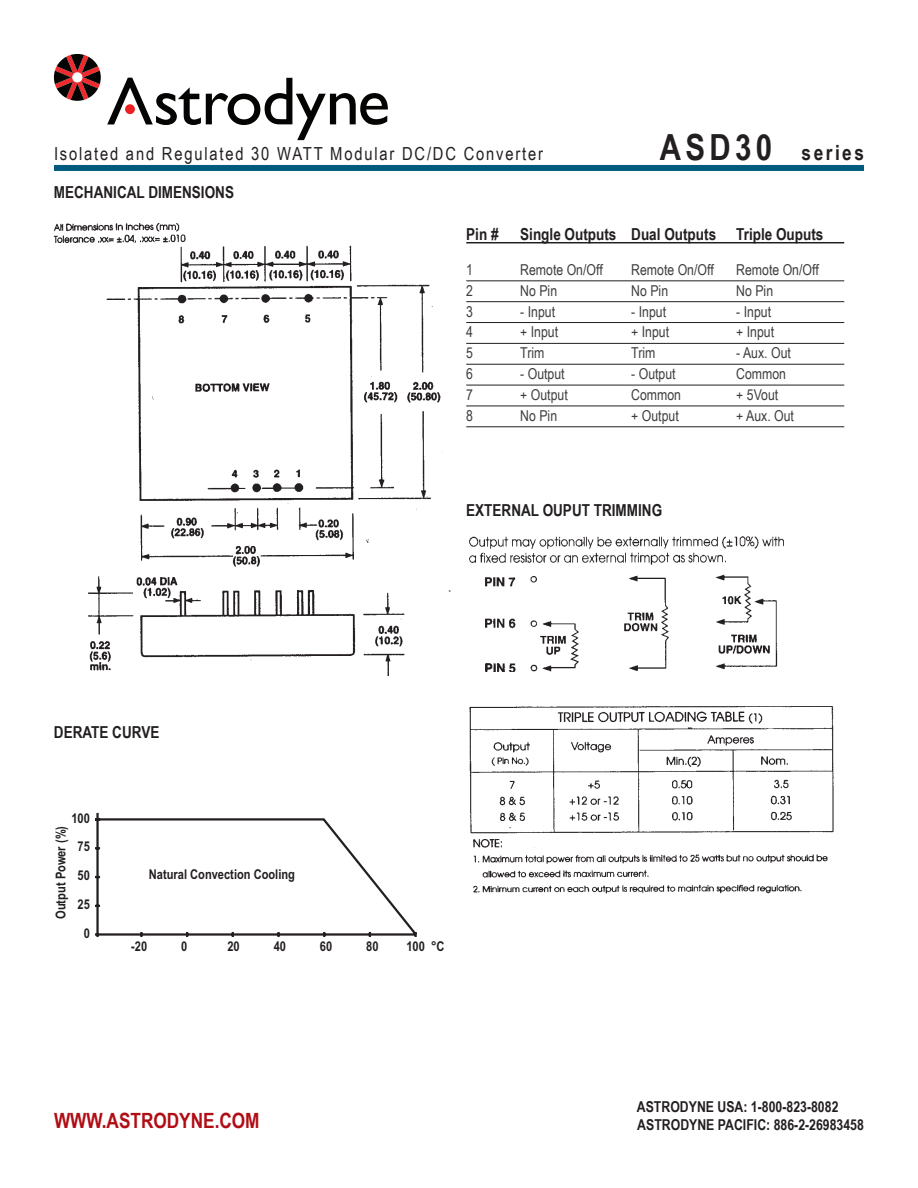
<style>
.page{position:relative;width:918px;height:1188px;background:#fff}
.page>*{position:absolute;margin:0;border:0;box-sizing:border-box;transform-origin:0 0}
.t1{font:700 21px "Arial Narrow";color:#b00d15}
.t2{font:700 21px "Arial Narrow";letter-spacing:.12em;color:#231f20}
.t3{font:18px "Arial Narrow";letter-spacing:.1em;color:#231f20}
.Black_Subheading{font:700 16.5px "Arial Narrow";color:#231f20}
.Model_Matrix_Heading{font:700 16.5px "Arial Narrow";color:#231f20}
.Specifications_text{font:15px "Arial Narrow";color:#3e3e3f}
.t4{font:700 15px/18px "Arial Narrow";color:#231f20}
.t5{font:700 13.5px/28.8px "Arial Narrow";color:#231f20;text-align:right}
.s1{font-size:36px}
</style>
<div class="page">
<div style="left:54px;top:165px;width:810px;height:6px;background:#005b7f"></div>
<svg style="left:54px;top:54px;width:47px;height:47px"></svg>
<svg style="left:107px;top:78px;width:281px;height:62px"></svg>
<img style="left:469px;top:536px;width:315px;height:135px">
<img style="left:469px;top:706px;width:364px;height:187px">
<hr style="left:466px;top:242px;width:378px;height:1px;background:#231f20">
<hr style="left:466px;top:280px;width:378px;height:1px;background:#231f20">
<hr style="left:466px;top:301px;width:378px;height:1px;background:#231f20">
<hr style="left:466px;top:322px;width:378px;height:1px;background:#231f20">
<hr style="left:466px;top:343px;width:378px;height:1px;background:#231f20">
<hr style="left:466px;top:364px;width:378px;height:1px;background:#231f20">
<hr style="left:466px;top:385px;width:378px;height:1px;background:#231f20">
<hr style="left:466px;top:406px;width:378px;height:1px;background:#231f20">
<hr style="left:466px;top:426px;width:378px;height:1px;background:#231f20">
<img style="left:54px;top:223px;width:396px;height:453px">
<svg style="left:95px;top:812px;width:322px;height:125px"></svg>
<p class="t3" style="left:54px;top:143px;width:500px">Isolated and Regulated 30 WATT Modular DC/DC Converters</p>
<p class="Black_Subheading" style="left:54px;top:183px;width:180px">MECHANICAL DIMENSIONS</p>
<h1 class="t2" style="left:660px;top:140px;width:206px"><span class="s1">asd30</span> series</h1>
<p class="Model_Matrix_Heading" style="left:466px;top:225px;width:359px">Pin # Single Outputs Dual Outputs Triple Ouputs</p>
<p class="Specifications_text" style="left:466px;top:261px;width:8px">1</p>
<p class="Specifications_text" style="left:520px;top:261px;width:84px">Remote On/Off</p>
<p class="Specifications_text" style="left:631px;top:261px;width:84px">Remote On/Off</p>
<p class="Specifications_text" style="left:736px;top:261px;width:84px">Remote On/Off</p>
<p class="Specifications_text" style="left:466px;top:282px;width:8px">2</p>
<p class="Specifications_text" style="left:520px;top:282px;width:38px">No Pin</p>
<p class="Specifications_text" style="left:631px;top:282px;width:38px">No Pin</p>
<p class="Specifications_text" style="left:736px;top:282px;width:38px">No Pin</p>
<p class="Specifications_text" style="left:466px;top:303px;width:8px">3</p>
<p class="Specifications_text" style="left:520px;top:303px;width:36px">- Input</p>
<p class="Specifications_text" style="left:631px;top:303px;width:36px">- Input</p>
<p class="Specifications_text" style="left:736px;top:303px;width:36px">- Input</p>
<p class="Specifications_text" style="left:466px;top:324px;width:8px">4</p>
<p class="Specifications_text" style="left:520px;top:324px;width:39px">+ Input</p>
<p class="Specifications_text" style="left:631px;top:324px;width:39px">+ Input</p>
<p class="Specifications_text" style="left:736px;top:324px;width:39px">+ Input</p>
<p class="Specifications_text" style="left:466px;top:344px;width:8px">5</p>
<p class="Specifications_text" style="left:520px;top:344px;width:26px">Trim</p>
<p class="Specifications_text" style="left:631px;top:344px;width:26px">Trim</p>
<p class="Specifications_text" style="left:736px;top:344px;width:56px">- Aux. Out</p>
<p class="Specifications_text" style="left:466px;top:365px;width:8px">6</p>
<p class="Specifications_text" style="left:520px;top:365px;width:46px">- Output</p>
<p class="Specifications_text" style="left:631px;top:365px;width:46px">- Output</p>
<p class="Specifications_text" style="left:736px;top:365px;width:51px">Common</p>
<p class="Specifications_text" style="left:466px;top:386px;width:8px">7</p>
<p class="Specifications_text" style="left:520px;top:386px;width:49px">+ Output</p>
<p class="Specifications_text" style="left:631px;top:386px;width:51px">Common</p>
<p class="Specifications_text" style="left:736px;top:386px;width:44px">+ 5Vout</p>
<p class="Specifications_text" style="left:466px;top:407px;width:8px">8</p>
<p class="Specifications_text" style="left:520px;top:407px;width:38px">No Pin</p>
<p class="Specifications_text" style="left:631px;top:407px;width:49px">+ Output</p>
<p class="Specifications_text" style="left:736px;top:407px;width:59px">+ Aux. Out</p>
<p class="Black_Subheading" style="left:466px;top:501px;width:197px">EXTERNAL OUPUT TRIMMING</p>
<p class="Black_Subheading" style="left:54px;top:723px;width:107px">DERATE CURVE</p>
<p class="t5" style="left:71px;top:803px;width:20px">100<br>75<br>50<br>25<br>0</p>
<p class="t5" style="left:46px;top:919px;width:95px;rotate:-90deg">Output Power (%)</p>
<p class="t5" style="left:149px;top:860px;width:148px">Natural Convection Cooling</p>
<p class="t5" style="left:131px;top:932px;width:18px">-20</p>
<p class="t5" style="left:181px;top:932px;width:8px">0</p>
<p class="t5" style="left:227px;top:932px;width:14px">20</p>
<p class="t5" style="left:274px;top:932px;width:14px">40</p>
<p class="t5" style="left:320px;top:932px;width:14px">60</p>
<p class="t5" style="left:366px;top:932px;width:14px">80</p>
<p class="t5" style="left:406px;top:932px;width:40px">100 °C</p>
<h1 class="t1" style="left:54px;top:1109px;width:207px">WWW.ASTRODYNE.COM</h1>
<p class="t4" style="left:637px;top:1098px;width:229px">ASTRODYNE USA: 1-800-823-8082<br>ASTRODYNE PACIFIC: 886-2-26983458</p>
</div>
